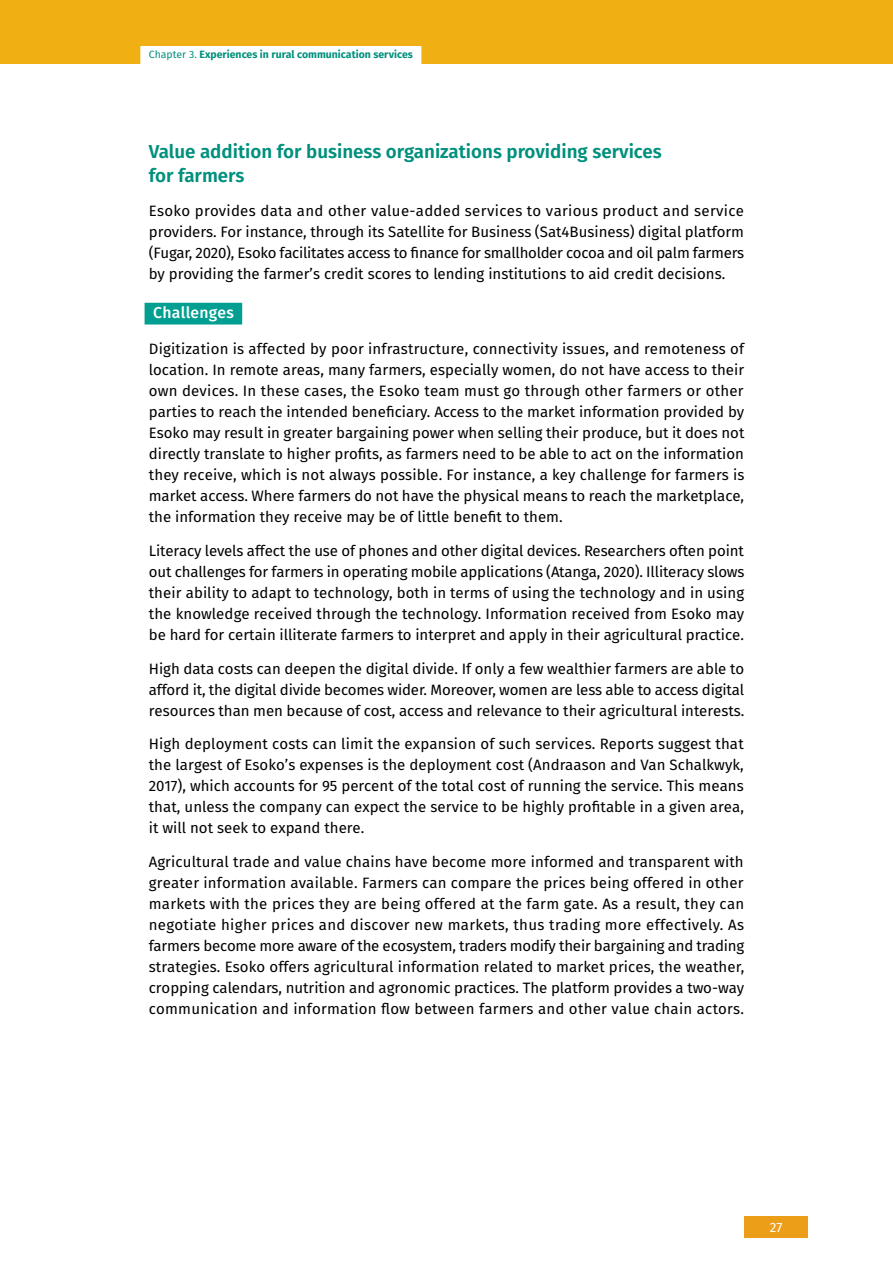
<style>
.page{position:relative;width:893px;height:1263px;background:#fff}
.page>*{position:absolute;margin:0;border:0;box-sizing:border-box;transform-origin:0 0}
.t1{font:600 18.75px/24px "Fira Sans";color:#00907d}
.t2{font:500 15.75px "Fira Sans";letter-spacing:.02em;color:#fff}
.t3{font:15px/21px "Fira Sans";color:#000;text-align:justify}
.t4{font:13.5px "Fira Sans";color:#fff}
.t5{font:700 10.5px "Fira Sans";color:#00907d}
.s1{font-weight:400}
</style>
<div class="page">
<div style="left:744px;top:1216px;width:64px;height:21px;background:#ed9e18"></div>
<div style="left:0;top:0;width:893px;height:64px;background:#f0af13"></div>
<div style="left:140px;top:46px;width:281px;height:19px;background:#fff"></div>
<div style="left:145px;top:303px;width:97px;height:21px;background:#009f91"></div>
<p class="t5" style="left:149px;top:47px;width:266px"><span class="s1">Chapter 3.</span> Experiences in rural communication services</p>
<p class="t1" style="left:149px;top:138px;width:515px">Value addition for business organizations providing services for farmers</p>
<p class="t3" style="left:149px;top:200px;width:597px">Esoko provides data and other value-added services to various product and service providers. For instance, through its Satellite for Business (Sat4Business) digital platform (Fugar, 2020), Esoko facilitates access to finance for smallholder cocoa and oil palm farmers by providing the farmer’s credit scores to lending institutions to aid credit decisions.</p>
<p class="t2" style="left:153px;top:302px;width:82px">Challenges</p>
<p class="t3" style="left:149px;top:338px;width:597px">Digitization is affected by poor infrastructure, connectivity issues, and remoteness of location. In remote areas, many farmers, especially women, do not have access to their own devices. In these cases, the Esoko team must go through other farmers or other parties to reach the intended beneficiary. Access to the market information provided by Esoko may result in greater bargaining power when selling their produce, but it does not directly translate to higher profits, as farmers need to be able to act on the information they receive, which is not always possible. For instance, a key challenge for farmers is market access. Where farmers do not have the physical means to reach the marketplace, the information they receive may be of little benefit to them.</p>
<p class="t3" style="left:149px;top:540px;width:597px">Literacy levels affect the use of phones and other digital devices. Researchers often point out challenges for farmers in operating mobile applications (Atanga, 2020). Illiteracy slows their ability to adapt to technology, both in terms of using the technology and in using the knowledge received through the technology. Information received from Esoko may be hard for certain illiterate farmers to interpret and apply in their agricultural practice.</p>
<p class="t3" style="left:149px;top:658px;width:597px">High data costs can deepen the digital divide. If only a few wealthier farmers are able to afford it, the digital divide becomes wider. Moreover, women are less able to access digital resources than men because of cost, access and relevance to their agricultural interests.</p>
<p class="t3" style="left:149px;top:733px;width:597px">High deployment costs can limit the expansion of such services. Reports suggest that the largest of Esoko’s expenses is the deployment cost (Andraason and Van Schalkwyk, 2017), which accounts for 95 percent of the total cost of running the service. This means that, unless the company can expect the service to be highly profitable in a given area, it will not seek to expand there.</p>
<p class="t3" style="left:149px;top:851px;width:597px">Agricultural trade and value chains have become more informed and transparent with greater information available. Farmers can compare the prices being offered in other markets with the prices they are being offered at the farm gate. As a result, they can negotiate higher prices and discover new markets, thus trading more effectively. As farmers become more aware of the ecosystem, traders modify their bargaining and trading strategies. Esoko offers agricultural information related to market prices, the weather, cropping calendars, nutrition and agronomic practices. The platform provides a two‑way communication and information flow between farmers and other value chain actors.</p>
<p class="t4" style="left:770px;top:1217px;width:14px">27</p>
</div>
